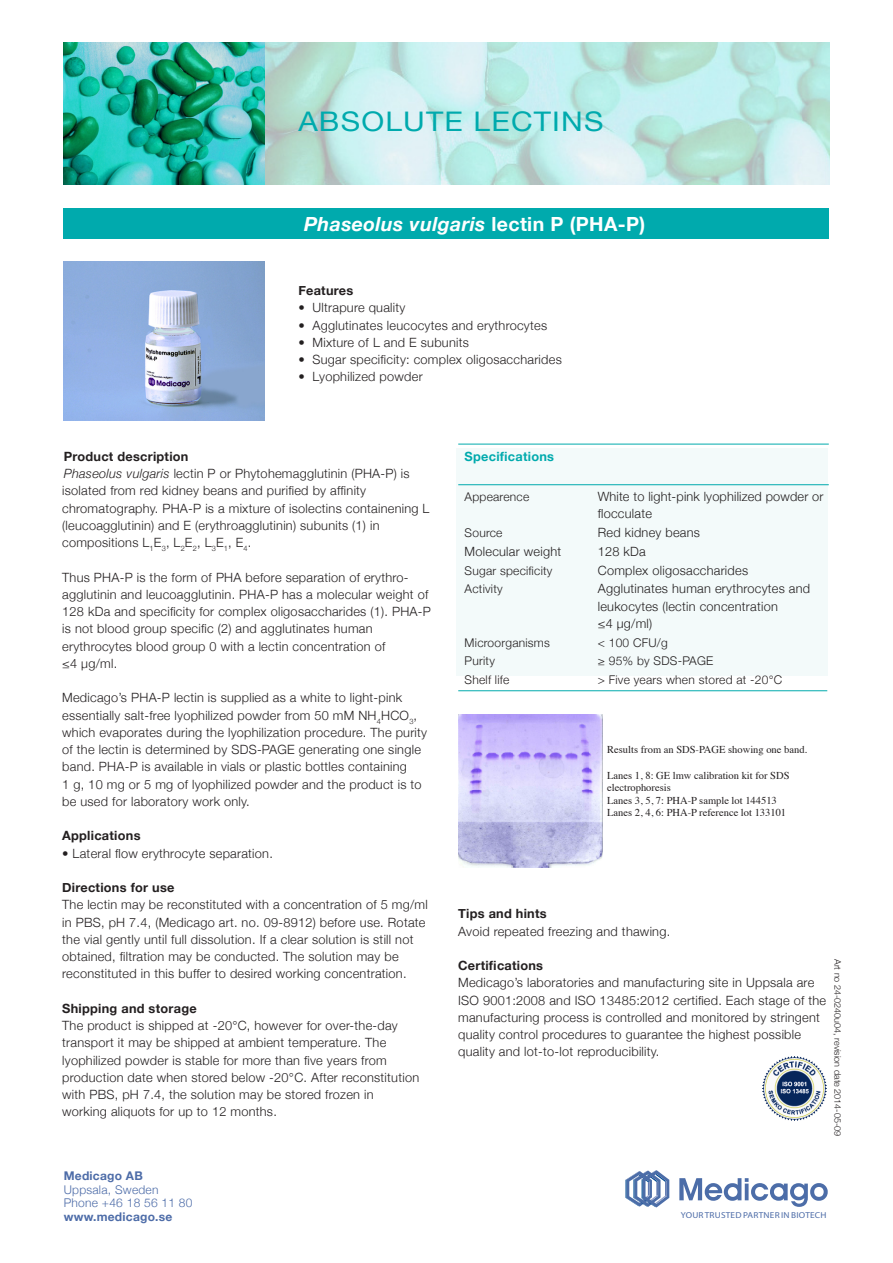
<style>
.page{position:relative;width:893px;height:1263px;background:#fff}
.page>*{position:absolute;margin:0;border:0;box-sizing:border-box;transform-origin:0 0}
.t1{font:27px "Helvetica Neue";letter-spacing:.04em;color:#00aaad;scale:1.11 1}
.t2{font:italic 700 19.5px "Helvetica Neue";letter-spacing:.02em;color:#fff}
.t3{font:300 12.75px/17.2px "Helvetica Neue";letter-spacing:.02em;color:#231f20}
.t4{font:700 12.75px "Helvetica Neue";letter-spacing:.02em;color:#231f20}
.t5{font:700 12.75px "Helvetica Neue";letter-spacing:.02em;color:#00aaad}
.t6{font:300 12px "Helvetica Neue";letter-spacing:.02em;color:#231f20}
.t7{font:300 12px "Helvetica Neue";letter-spacing:.02em;color:#4d6ca8}
.t8{font:700 12px "Helvetica Neue";letter-spacing:.02em;color:#4d6ca8}
.t9{font:10.5px/12.6px "Times";color:#231f20}
.t10{font:300 9px "Helvetica Neue";color:#231f20}
.t11{font:8.7px "Myriad Pro";letter-spacing:.025em;color:#4d6ca8;scale:1.08 1}
.s1{font-style:normal}
.s2{font-style:italic}
</style>
<div class="page">
<img style="left:264px;top:43px;width:565px;height:142px">
<div style="left:64px;top:208px;width:765px;height:31px;background:#00aaad"></div>
<img style="left:64px;top:43px;width:200px;height:142px">
<svg style="left:679px;top:1178px;width:149px;height:29px"></svg>
<svg style="left:625px;top:1170px;width:44px;height:37px"></svg>
<div style="left:457px;top:448px;width:371px;height:228px;background:#f3fafa"></div>
<hr style="left:458px;top:444px;width:371px;height:1px;background:#00aaad">
<hr style="left:458px;top:484px;width:371px;height:1px;background:#00aaad">
<hr style="left:458px;top:690px;width:369px;height:1px;background:#00aaad">
<img style="left:64px;top:261px;width:200px;height:160px">
<img style="left:458px;top:714px;width:145px;height:153px">
<img style="left:762px;top:1057px;width:64px;height:63px">
<p class="t1" style="left:298px;top:105px;width:276px">ABSOLUTE LECTINS</p>
<p class="t2" style="left:304px;top:212px;width:343px">Phaseolus vulgaris <span class="s1">lectin P (PHA-P)</span></p>
<p class="t4" style="left:298px;top:283px;width:56px">Features</p>
<p class="t3" style="left:298px;top:299px;width:109px">• Ultrapure quality</p>
<p class="t3" style="left:298px;top:316px;width:250px">• Agglutinates leucocytes and erythrocytes</p>
<p class="t3" style="left:298px;top:333px;width:172px">• Mixture of L and E subunits</p>
<p class="t3" style="left:298px;top:351px;width:265px">• Sugar specificity: complex oligosaccharides</p>
<p class="t3" style="left:298px;top:368px;width:126px">• Lyophilized powder</p>
<p class="t4" style="left:64px;top:448px;width:126px">Product description</p>
<p class="t3" style="left:62px;top:465px;width:349px"><span class="s2">Phaseolus vulgaris</span> lectin P or Phytohemagglutinin (PHA-P) is isolated from red kidney beans and purified by affinity</p>
<p class="t3" style="left:62px;top:499px;width:369px">chromatography. PHA-P is a mixture of isolectins containening L (leucoagglutinin) and E (erythroagglutinin) subunits (1) in compositions L<sub>1</sub>E<sub>3</sub>, L<sub>2</sub>E<sub>2</sub>, L<sub>3</sub>E<sub>1</sub>, E<sub>4</sub>.</p>
<p class="t3" style="left:62px;top:568px;width:370px">Thus PHA-P is the form of PHA before separation of erythro&shy;agglutinin and leucoagglutinin. PHA-P has a molecular weight of 128 kDa and specificity for complex oligosaccharides (1). PHA-P is not blood group specific (2) and agglutinates human</p>
<p class="t3" style="left:62px;top:637px;width:325px">erythrocytes blood group 0 with a lectin concentration of</p>
<p class="t3" style="left:62px;top:654px;width:57px">≤4 μg/ml.</p>
<p class="t3" style="left:62px;top:689px;width:366px">Medicago’s PHA-P lectin is supplied as a white to light-pink essentially salt-free lyophilized powder from 50 mM NH<sub>4</sub>HCO<sub>3</sub>, which evaporates during the lyophilization procedure. The purity of the lectin is determined by SDS-PAGE generating one single band. PHA-P is available in vials or plastic bottles containing</p>
<p class="t3" style="left:62px;top:775px;width:361px">1 g, 10 mg or 5 mg of lyophilized powder and the product is to be used for laboratory work only.</p>
<p class="t4" style="left:62px;top:828px;width:80px">Applications</p>
<p class="t3" style="left:62px;top:844px;width:212px">• Lateral flow erythrocyte separation.</p>
<p class="t4" style="left:62px;top:880px;width:114px">Directions for use</p>
<p class="t3" style="left:62px;top:896px;width:367px">The lectin may be reconstituted with a concentration of 5 mg/ml in PBS, pH 7.4, (Medicago art. no. 09-8912) before use. Rotate the vial gently until full dissolution. If a clear solution is still not obtained, filtration may be conducted. The solution may be reconstituted in this buffer to desired working concentration.</p>
<p class="t4" style="left:62px;top:1000px;width:136px">Shipping and storage</p>
<p class="t3" style="left:62px;top:1017px;width:358px">The product is shipped at -20°C, however for over-the-day transport it may be shipped at ambient temperature. The lyophilized powder is stable for more than five years from production date when stored below -20°C. After reconstitution with PBS, pH 7.4, the solution may be stored frozen in working aliquots for up to 12 months.</p>
<p class="t8" style="left:64px;top:1169px;width:81px">Medicago AB</p>
<p class="t7" style="left:64px;top:1182px;width:96px">Uppsala, Sweden</p>
<p class="t7" style="left:64px;top:1196px;width:130px">Phone +46 18 56 11 80</p>
<p class="t8" style="left:64px;top:1209px;width:110px">www.medicago.se</p>
<p class="t5" style="left:465px;top:449px;width:91px">Specifications</p>
<p class="t6" style="left:465px;top:489px;width:66px">Appearence</p>
<p class="t3" style="left:598px;top:488px;width:227px">White to light-pink lyophilized powder or flocculate</p>
<p class="t6" style="left:465px;top:525px;width:39px">Source</p>
<p class="t3" style="left:598px;top:524px;width:104px">Red kidney beans</p>
<p class="t3" style="left:465px;top:542px;width:98px">Molecular weight</p>
<p class="t3" style="left:598px;top:542px;width:50px">128 kDa</p>
<p class="t6" style="left:465px;top:563px;width:89px">Sugar specificity</p>
<p class="t3" style="left:598px;top:561px;width:152px">Complex oligosaccharides</p>
<p class="t6" style="left:465px;top:582px;width:40px">Activity</p>
<p class="t3" style="left:598px;top:580px;width:214px">Agglutinates human erythrocytes and leukocytes (lectin concentration<br>≤4 μg/ml)</p>
<p class="t6" style="left:465px;top:635px;width:87px">Microorganisms</p>
<p class="t6" style="left:598px;top:635px;width:72px">&lt; 100 CFU/g</p>
<p class="t6" style="left:465px;top:654px;width:32px">Purity</p>
<p class="t6" style="left:598px;top:654px;width:117px">≥ 95% by SDS-PAGE</p>
<p class="t6" style="left:465px;top:672px;width:46px">Shelf life</p>
<p class="t6" style="left:598px;top:672px;width:186px">&gt; Five years when stored at -20°C</p>
<p class="t9" style="left:607px;top:742px;width:201px">Results from an SDS-PAGE showing one band.</p>
<p class="t9" style="left:607px;top:768px;width:184px">Lanes 1, 8: GE lmw calibration kit for SDS electrophoresis</p>
<p class="t9" style="left:607px;top:793px;width:171px">Lanes 3, 5, 7: PHA-P sample lot 144513</p>
<p class="t9" style="left:607px;top:805px;width:180px">Lanes 2, 4, 6: PHA-P reference lot 133101</p>
<p class="t4" style="left:458px;top:906px;width:90px">Tips and hints</p>
<p class="t3" style="left:458px;top:922px;width:214px">Avoid repeated freezing and thawing.</p>
<p class="t4" style="left:458px;top:958px;width:86px">Certifications</p>
<p class="t3" style="left:458px;top:974px;width:369px">Medicago’s laboratories and manufacturing site in Uppsala are ISO 9001:2008 and ISO 13485:2012 certified. Each stage of the manufacturing process is controlled and monitored by stringent quality control procedures to guarantee the highest possible quality and lot-to-lot reproducibility.</p>
<p class="t10" style="left:843px;top:959px;width:179px;rotate:90deg">Art no 24-0240u04, revision date 2014-05-09</p>
<p class="t11" style="left:681px;top:1210px;width:137px">YOUR TRUSTED PARTNER IN BIOTECH</p>
</div>
